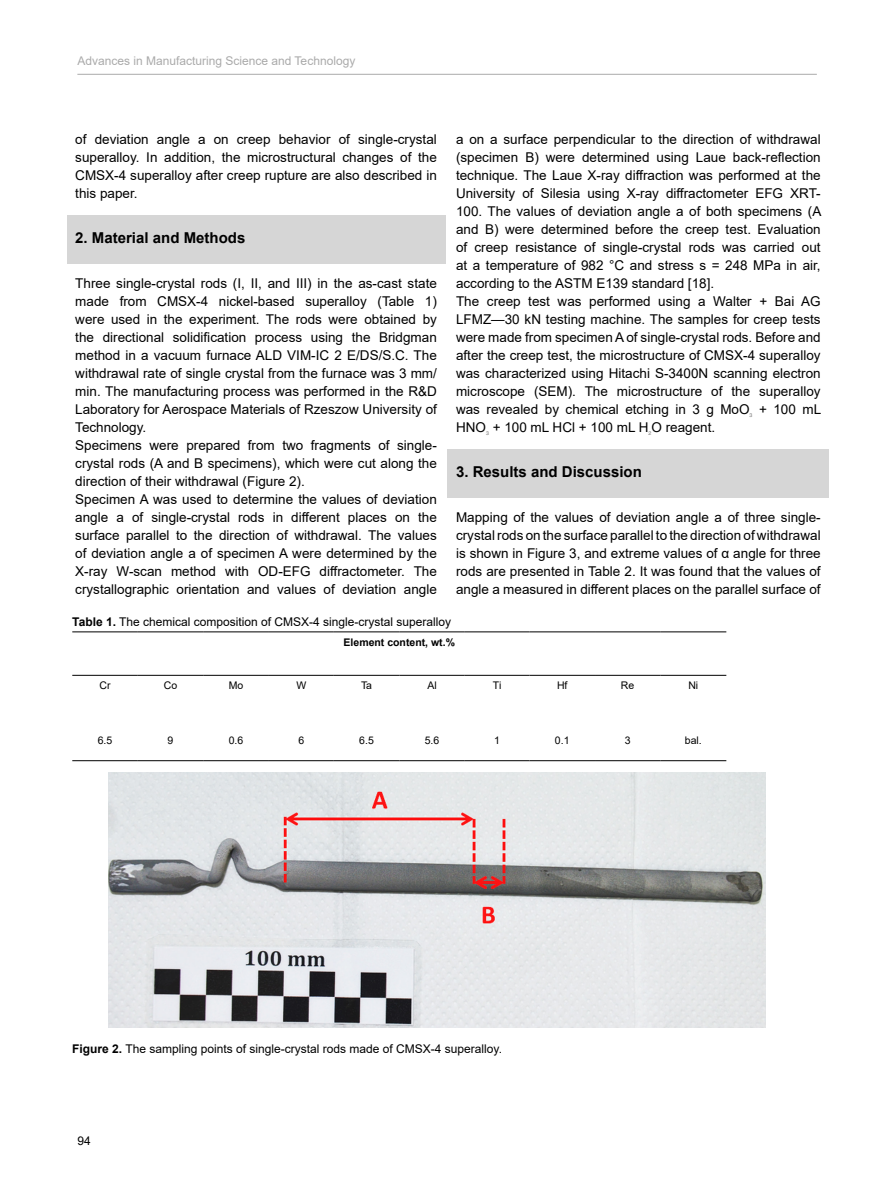
<style>
.page{position:relative;width:893px;height:1191px;background:#fff}
.page>*{position:absolute;margin:0;border:0;box-sizing:border-box;transform-origin:0 0}
.t1{font:700 15px "Arial";color:#000}
.t2{font:13.5px/18px "Arial";color:#000}
.t3{font:12px "Arial";color:#000}
.t4{font:12px "Arial";color:#aaa}
.t5{font:10.5px "Arial";color:#000}
.t6{font:700 10.5px "Arial";color:#000}
.t7{font:5.25px "Switzer EFN";color:#706f6f}
.s1{font-weight:700}
</style>
<div class="page">
<hr style="left:77px;top:74px;width:740px;height:1px;background:#aaa">
<div style="left:448px;top:449px;width:381px;height:48px;background:#d6d6d6"></div>
<div style="left:67px;top:215px;width:378px;height:48px;background:#d6d6d6"></div>
<hr style="left:72px;top:760px;width:66px;height:1px;background:#000">
<hr style="left:138px;top:760px;width:65px;height:1px;background:#000">
<hr style="left:203px;top:760px;width:66px;height:1px;background:#000">
<hr style="left:269px;top:760px;width:65px;height:1px;background:#000">
<hr style="left:334px;top:760px;width:65px;height:1px;background:#000">
<hr style="left:399px;top:760px;width:66px;height:1px;background:#000">
<hr style="left:465px;top:760px;width:64px;height:1px;background:#000">
<hr style="left:529px;top:760px;width:66px;height:1px;background:#000">
<hr style="left:595px;top:760px;width:65px;height:1px;background:#000">
<hr style="left:660px;top:760px;width:66px;height:1px;background:#000">
<hr style="left:72px;top:631px;width:66px;height:1px;background:#000">
<hr style="left:138px;top:631px;width:65px;height:1px;background:#000">
<hr style="left:203px;top:631px;width:66px;height:1px;background:#000">
<hr style="left:269px;top:631px;width:65px;height:1px;background:#000">
<hr style="left:334px;top:631px;width:65px;height:1px;background:#000">
<hr style="left:399px;top:631px;width:66px;height:1px;background:#000">
<hr style="left:465px;top:631px;width:64px;height:1px;background:#000">
<hr style="left:529px;top:631px;width:66px;height:1px;background:#000">
<hr style="left:595px;top:631px;width:65px;height:1px;background:#000">
<hr style="left:660px;top:631px;width:66px;height:1px;background:#000">
<hr style="left:72px;top:675px;width:66px;height:1px;background:#000">
<hr style="left:138px;top:675px;width:65px;height:1px;background:#000">
<hr style="left:203px;top:675px;width:66px;height:1px;background:#000">
<hr style="left:269px;top:675px;width:65px;height:1px;background:#000">
<hr style="left:334px;top:675px;width:65px;height:1px;background:#000">
<hr style="left:399px;top:675px;width:66px;height:1px;background:#000">
<hr style="left:465px;top:675px;width:64px;height:1px;background:#000">
<hr style="left:529px;top:675px;width:66px;height:1px;background:#000">
<hr style="left:595px;top:675px;width:65px;height:1px;background:#000">
<hr style="left:660px;top:675px;width:66px;height:1px;background:#000">
<img style="left:109px;top:772px;width:656px;height:255px">
<p class="t4" style="left:77px;top:53px;width:279px">Advances in Manufacturing Science and Technology</p>
<p class="t2" style="left:75px;top:130px;width:363px;text-align:justify">of deviation angle a on creep behavior of single-crystal superalloy. In addition, the microstructural changes of the CMSX-4 superalloy after creep rupture are also described in this paper.</p>
<p class="t1" style="left:75px;top:227px;width:172px">2. Material and Methods</p>
<p class="t2" style="left:75px;top:274px;width:363px">Three single-crystal rods (I, II, and III) in the as-cast state made from CMSX-4 nickel-based superalloy (Table 1) were used in the experiment. The rods were obtained by the directional solidification process using the Bridgman method in a vacuum furnace ALD VIM-IC 2 E/DS/S.C. The withdrawal rate of single crystal from the furnace was 3 mm/ min. The manufacturing process was performed in the R&amp;D Laboratory for Aerospace Materials of Rzeszow University of Technology.<br>Specimens were prepared from two fragments of single&shy;crystal rods (A and B specimens), which were cut along the direction of their withdrawal (Figure 2).<br>Specimen A was used to determine the values of deviation angle a of single-crystal rods in different places on the surface parallel to the direction of withdrawal. The values of deviation angle a of specimen A were determined by the X-ray W-scan method with OD-EFG diffractometer. The crystallographic orientation and values of deviation angle</p>
<p class="t3" style="left:72px;top:613px;width:381px"><span class="s1">Table 1.</span> The chemical composition of CMSX-4 single-crystal superalloy</p>
<p class="t6" style="left:344px;top:634px;width:113px">Element content, wt.%</p>
<p class="t5" style="left:100px;top:678px;width:13px">Cr</p>
<p class="t5" style="left:164px;top:678px;width:15px">Co</p>
<p class="t5" style="left:229px;top:678px;width:16px">Mo</p>
<p class="t5" style="left:296px;top:678px;width:11px">W</p>
<p class="t5" style="left:361px;top:678px;width:13px">Ta</p>
<p class="t5" style="left:427px;top:678px;width:11px">Al</p>
<p class="t5" style="left:493px;top:678px;width:10px">Ti</p>
<p class="t5" style="left:557px;top:678px;width:12px">Hf</p>
<p class="t5" style="left:621px;top:678px;width:15px">Re</p>
<p class="t5" style="left:688px;top:678px;width:11px">Ni</p>
<p class="t2" style="left:456px;top:130px;width:367px">a on a surface perpendicular to the direction of withdrawal (specimen B) were determined using Laue back-reflection technique. The Laue X-ray diffraction was performed at the University of Silesia using X-ray diffractometer EFG XRT-100. The values of deviation angle a of both specimens (A and B) were determined before the creep test. Evaluation of creep resistance of single-crystal rods was carried out at a temperature of 982 °C and stress s = 248 MPa in air, according to the ASTM E139 standard [18].<br>The creep test was performed using a Walter + Bai AG LFMZ—30 kN testing machine. The samples for creep tests were made from specimen A of single-crystal rods. Before and after the creep test, the microstructure of CMSX-4 superalloy was characterized using Hitachi S-3400N scanning electron microscope (SEM). The microstructure of the superalloy was revealed by chemical etching in 3 g MoO</p>
<p class="t7" style="left:750px;top:412px;width:4px">3</p>
<p class="t2" style="left:759px;top:400px;width:64px">+ 100 mL</p>
<p class="t2" style="left:456px;top:418px;width:31px">HNO</p>
<p class="t7" style="left:486px;top:430px;width:4px">3</p>
<p class="t2" style="left:493px;top:418px;width:224px">+ 100 mL HCl + 100 mL H O reagent.</p>
<p class="t7" style="left:649px;top:430px;width:4px">2</p>
<p class="t1" style="left:456px;top:461px;width:187px">3. Results and Discussion</p>
<p class="t2" style="left:456px;top:508px;width:366px;text-align:justify">Mapping of the values of deviation angle a of three single&shy;crystal rods on the surface parallel to the direction of withdrawal is shown in Figure 3, and extreme values of α angle for three rods are presented in Table 2. It was found that the values of angle a measured in different places on the parallel surface of</p>
<p class="t5" style="left:98px;top:732px;width:16px">6.5</p>
<p class="t5" style="left:168px;top:732px;width:7px">9</p>
<p class="t5" style="left:229px;top:732px;width:16px">0.6</p>
<p class="t5" style="left:298px;top:732px;width:7px">6</p>
<p class="t5" style="left:359px;top:732px;width:16px">6.5</p>
<p class="t5" style="left:425px;top:732px;width:16px">5.6</p>
<p class="t5" style="left:494px;top:732px;width:7px">1</p>
<p class="t5" style="left:555px;top:732px;width:16px">0.1</p>
<p class="t5" style="left:625px;top:732px;width:7px">3</p>
<p class="t5" style="left:685px;top:732px;width:18px">bal.</p>
<p class="t3" style="left:72px;top:1040px;width:431px"><span class="s1">Figure 2.</span> The sampling points of single-crystal rods made of CMSX-4 superalloy.</p>
<p class="t3" style="left:78px;top:1132px;width:15px">94</p>
</div>
